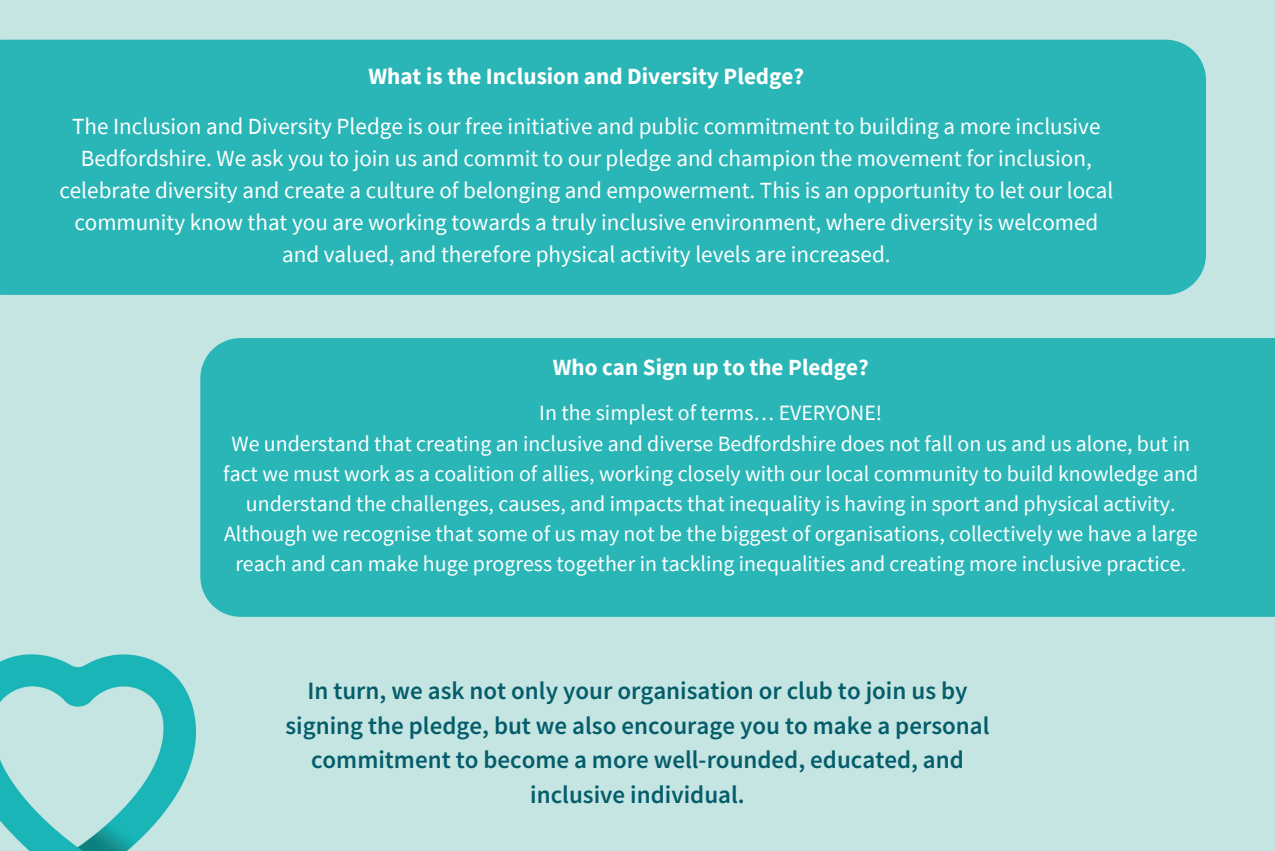
<style>
.page{position:relative;width:1275px;height:851px;background:#fff}
.page>*{position:absolute;margin:0;border:0;box-sizing:border-box;transform-origin:0 0}
.t1{font:600 25px/34.6px "Source Sans Pro";color:#055d6c;text-align:center}
.t2{font:23.12px/31.9px "Source Sans Pro";color:#fff;text-align:center}
.t3{font:700 23.12px "Source Sans Pro";color:#fff}
.t4{font:21.88px/30.1px "Source Sans Pro";color:#fff;text-align:center}
</style>
<div class="page">
<div style="left:0;top:0;width:1275px;height:850px;background:#c4e5e1"></div>
<img style="left:0;top:654px;width:196px;height:196px">
<div style="left:0;top:40px;width:1206px;height:255px;background:#2ab6b7"></div>
<div style="left:200px;top:338px;width:1075px;height:278px;background:#2ab6b7"></div>
<h2 class="t3" style="left:369px;top:62px;width:437px">What is the Inclusion and Diversity Pledge?</h2>
<h1 class="t2" style="left:59px;top:110px;width:1056px">The Inclusion and Diversity Pledge is our free initiative and public commitment to building a more inclusive Bedfordshire. We ask you to join us and commit to our pledge and champion the movement for inclusion, celebrate diversity and create a culture of belonging and empowerment. This is an opportunity to let our local community know that you are working towards a truly inclusive environment, where diversity is welcomed and valued, and therefore physical activity levels are increased.</h1>
<p class="t3" style="left:553px;top:352px;width:318px">Who can Sign up to the Pledge?</p>
<p class="t4" style="left:539px;top:397px;width:344px">In the simplest of terms… EVERYONE!</p>
<p class="t4" style="left:223px;top:427px;width:976px">We understand that creating an inclusive and diverse Bedfordshire does not fall on us and us alone, but in fact we must work as a coalition of allies, working closely with our local community to build knowledge and understand the challenges, causes, and impacts that inequality is having in sport and physical activity.<br>Although we recognise that some of us may not be the biggest of organisations, collectively we have a large reach and can make huge progress together in tackling inequalities and creating more inclusive practice.</p>
<h1 class="t1" style="left:285px;top:672px;width:706px">In turn, we ask not only your organisation or club to join us by signing the pledge, but we also encourage you to make a personal commitment to become a more well-rounded, educated, and inclusive individual.</h1>
</div>
